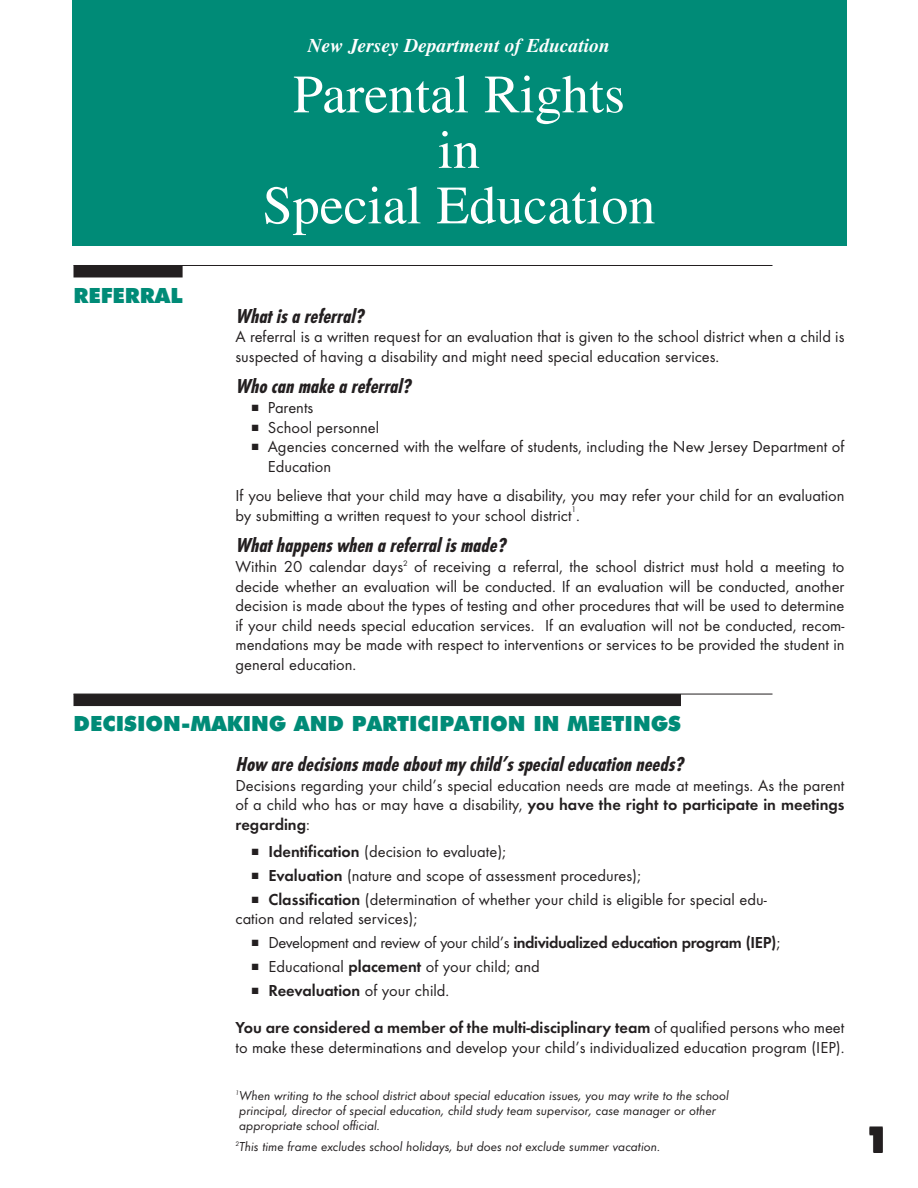
<style>
.page{position:relative;width:918px;height:1188px;background:#fff}
.page>*{position:absolute;margin:0;border:0;box-sizing:border-box;transform-origin:0 0}
.t1{font:54px/55.5px "Times";color:#fff;text-align:center}
.t2{font:700 expanded 36px "Futuri SW";color:#231f20}
.t3{font:italic 700 21px "Function Cond";color:#231f20}
.t4{font:700 expanded 21px "Futuri SW";color:#008b77}
.t5{font:italic 700 19.5px "Times";color:#fff}
.t6{font:16.5px/19.5px "Function";color:#231f20}
.t7{font:700 16.5px "Function";letter-spacing:-.025em;color:#231f20}
.t8{font:700 16.5px "Function";color:#231f20}
.t9{font:italic 13.5px/15px "Function";color:#231f20}
.t10{font:8.25px "Function";color:#231f20}
.s1{font-weight:700}
.s2{font-weight:400}
</style>
<div class="page">
<div style="left:72px;top:0;width:774px;height:246px;background:#008b77"></div>
<hr style="left:74px;top:265px;width:698px;height:1px;background:#231f20">
<div style="left:74px;top:265px;width:109px;height:12px;background:#231f20"></div>
<hr style="left:74px;top:694px;width:698px;height:1px;background:#231f20">
<div style="left:74px;top:694px;width:607px;height:12px;background:#231f20"></div>
<p class="t4" style="left:74px;top:283px;width:111px">REFERRAL</p>
<p class="t5" style="left:308px;top:39px;width:304px">New Jersey Department of Education</p>
<h1 class="t1" style="left:263px;top:72px;width:394px">Parental Rights<br>in<br>Special Education</h1>
<p class="t3" style="left:236px;top:303px;width:129px">What is a referral?</p>
<p class="t6" style="left:235px;top:327px;width:611px">A referral is a written request for an evaluation that is given to the school district when a child is suspected of having a disability and might need special education services.</p>
<p class="t3" style="left:236px;top:373px;width:177px">Who can make a referral?</p>
<p class="t6" style="left:252px;top:398px;width:63px">■ Parents</p>
<p class="t6" style="left:252px;top:417px;width:129px">■ School personnel</p>
<p class="t6" style="left:268px;top:437px;width:578px;text-indent:-16px">■ Agencies concerned with the welfare of students, including the New Jersey Department of<br>Education</p>
<p class="t6" style="left:235px;top:486px;width:611px">If you believe that your child may have a disability, you may refer your child for an evaluation by submitting a written request to your school district .</p>
<p class="t10" style="left:572px;top:504px;width:6px">1</p>
<p class="t3" style="left:236px;top:532px;width:271px">What happens when a referral is made?</p>
<p class="t6" style="left:235px;top:557px;width:611px;text-align:justify">Within 20 calendar days<sup>2</sup> of receiving a referral, the school district must hold a meeting to decide whether an evaluation will be conducted. If an evaluation will be conducted, another decision is made about the types of testing and other procedures that will be used to determine if your child needs special education services. If an evaluation will not be conducted, recom&shy;mendations may be made with respect to interventions or services to be provided the student in general education.</p>
<p class="t4" style="left:74px;top:712px;width:609px">DECISION-MAKING AND PARTICIPATION IN MEETINGS</p>
<p class="t3" style="left:236px;top:751px;width:449px">How are decisions made about my child’s special education needs?</p>
<p class="t6" style="left:235px;top:775px;width:611px;text-align:justify">Decisions regarding your child’s special education needs are made at meetings. As the parent of a child who has or may have a disability, <span class="s1">you have the right to participate in meetings regarding</span>:</p>
<p class="t6" style="left:252px;top:841px;width:256px">■ <span class="s1">Identification</span> (decision to evaluate);</p>
<p class="t6" style="left:252px;top:865px;width:390px">■ <span class="s1">Evaluation</span> (nature and scope of assessment procedures);</p>
<p class="t6" style="left:236px;top:889px;width:533px;text-indent:16px">■ <span class="s1">Classification</span> (determination of whether your child is eligible for special edu&shy;cation and related services);</p>
<p class="t7" style="left:252px;top:933px;width:530px">■ <span class="s2">Development and review of your child’s</span> individualized education program (IEP)<span class="s2">;</span></p>
<p class="t6" style="left:252px;top:957px;width:289px">■ Educational <span class="s1">placement</span> of your child; and</p>
<p class="t8" style="left:252px;top:981px;width:199px">■ Reevaluation <span class="s2">of your child.</span></p>
<p class="t6" style="left:235px;top:1018px;width:611px"><span class="s1">You are considered a member of the multi-disciplinary team</span> of qualified persons who meet to make these determinations and develop your child’s individualized education program (IEP).</p>
<p class="t9" style="left:236px;top:1088px;width:495px"><sup>1</sup>When writing to the school district about special education issues, you may write to the school principal, director of special education, child study team supervisor, case manager or other appropriate school official.</p>
<p class="t9" style="left:236px;top:1139px;width:426px"><sup>2</sup>This time frame excludes school holidays, but does not exclude summer vacation.</p>
<h2 class="t2" style="left:865px;top:1119px;width:26px">1</h2>
</div>
